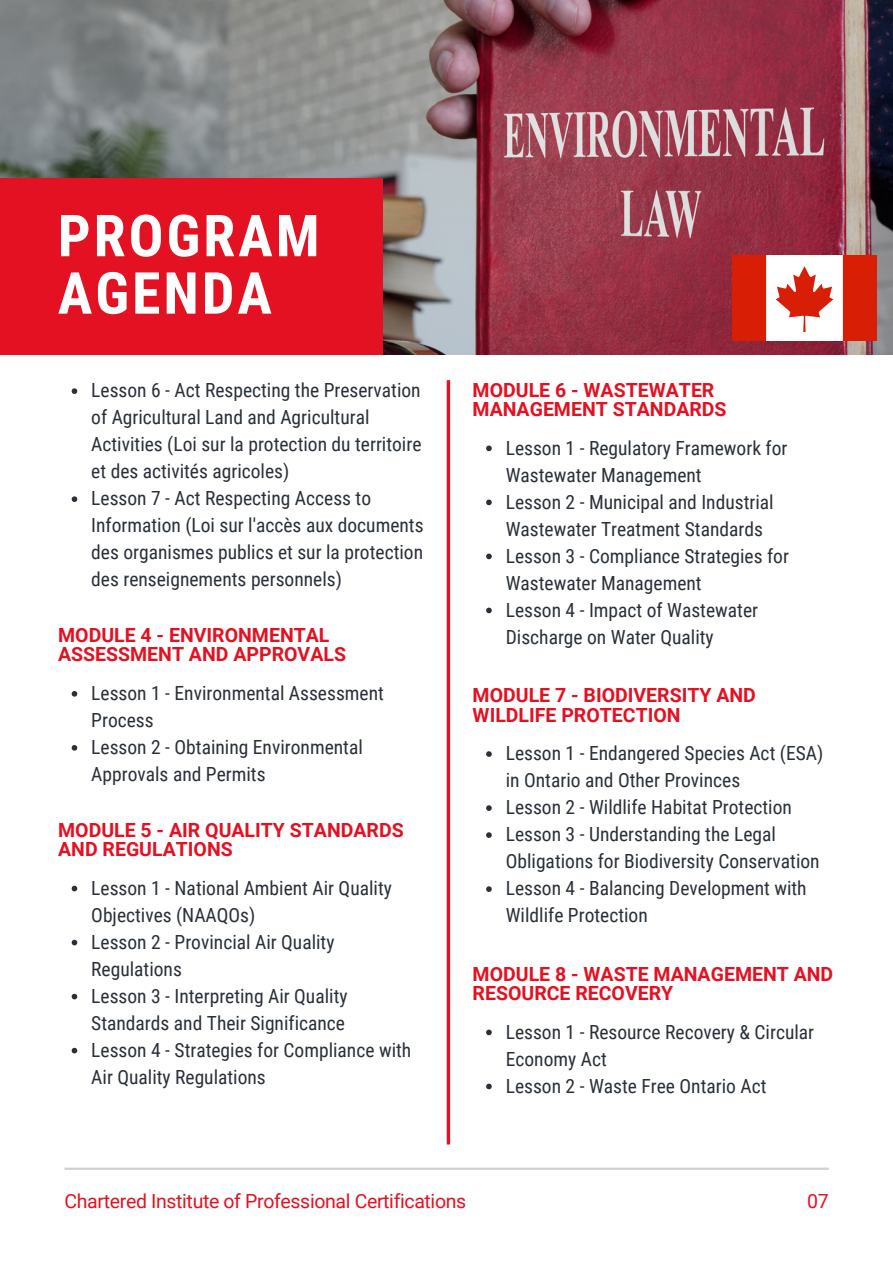
<style>
.page{position:relative;width:893px;height:1264px;background:#fff}
.page>*{position:absolute;margin:0;border:0;box-sizing:border-box;transform-origin:0 0}
.t1{font:700 57.9px/57.3px "Roboto Condensed";letter-spacing:.05em;color:#fff}
.t2{font:19.5px/27px "Roboto Condensed";color:#293039}
.t3{font:700 19.5px/19.2px "Roboto";color:#e31121}
.t4{font:19.5px "Roboto";letter-spacing:-.015em;color:#e31121}
</style>
<div class="page">
<hr style="left:65px;top:1167px;width:763px;height:2px;background:#d1d1d1">
<img style="left:0;top:0;width:892px;height:355px">
<img style="left:732px;top:256px;width:144px;height:84px">
<div style="left:0;top:178px;width:383px;height:176px;background:#e31121"></div>
<svg style="left:72px;top:388px;width:5px;height:6px"></svg>
<svg style="left:72px;top:496px;width:5px;height:6px"></svg>
<svg style="left:72px;top:691px;width:5px;height:5px"></svg>
<svg style="left:72px;top:745px;width:5px;height:5px"></svg>
<svg style="left:446px;top:380px;width:4px;height:764px;background:#e83c49"></svg>
<svg style="left:72px;top:885px;width:5px;height:6px"></svg>
<svg style="left:72px;top:939px;width:5px;height:6px"></svg>
<svg style="left:72px;top:993px;width:5px;height:6px"></svg>
<svg style="left:72px;top:1047px;width:5px;height:6px"></svg>
<svg style="left:486px;top:445px;width:5px;height:6px"></svg>
<svg style="left:486px;top:499px;width:5px;height:6px"></svg>
<svg style="left:486px;top:553px;width:5px;height:6px"></svg>
<svg style="left:486px;top:607px;width:5px;height:6px"></svg>
<svg style="left:486px;top:751px;width:5px;height:6px"></svg>
<svg style="left:486px;top:805px;width:5px;height:6px"></svg>
<svg style="left:486px;top:832px;width:5px;height:6px"></svg>
<svg style="left:486px;top:886px;width:5px;height:6px"></svg>
<svg style="left:486px;top:1029px;width:5px;height:6px"></svg>
<svg style="left:486px;top:1083px;width:5px;height:6px"></svg>
<p class="t1" style="left:58px;top:208px;width:263px">PROGRAM<br>AGENDA</p>
<p class="t2" style="left:91px;top:377px;width:331px">Lesson 6 - Act Respecting the Preservation of Agricultural Land and Agricultural Activities (Loi sur la protection du territoire et des activités agricoles)</p>
<h2 class="t2" style="left:91px;top:485px;width:334px">Lesson 7 - Act Respecting Access to Information (Loi sur l'accès aux documents des organismes publics et sur la protection des renseignements personnels)</h2>
<h2 class="t3" style="left:58px;top:626px;width:289px">MODULE 4 - ENVIRONMENTAL<br>ASSESSMENT AND APPROVALS</h2>
<p class="t2" style="left:91px;top:680px;width:294px">Lesson 1 - Environmental Assessment<br>Process</p>
<p class="t2" style="left:91px;top:734px;width:273px">Lesson 2 - Obtaining Environmental<br>Approvals and Permits</p>
<h2 class="t3" style="left:58px;top:821px;width:347px">MODULE 5 - AIR QUALITY STANDARDS<br>AND REGULATIONS</h2>
<p class="t2" style="left:91px;top:874px;width:302px">Lesson 1 - National Ambient Air Quality<br>Objectives (NAAQOs)</p>
<p class="t2" style="left:91px;top:928px;width:245px">Lesson 2 - Provincial Air Quality<br>Regulations</p>
<p class="t2" style="left:91px;top:982px;width:258px">Lesson 3 - Interpreting Air Quality<br>Standards and Their Significance</p>
<p class="t2" style="left:91px;top:1036px;width:321px">Lesson 4 - Strategies for Compliance with<br>Air Quality Regulations</p>
<h2 class="t3" style="left:472px;top:380px;width:255px">MODULE 6 - WASTEWATER<br>MANAGEMENT STANDARDS</h2>
<p class="t2" style="left:505px;top:434px;width:283px">Lesson 1 - Regulatory Framework for<br>Wastewater Management</p>
<p class="t2" style="left:505px;top:488px;width:269px">Lesson 2 - Municipal and Industrial<br>Wastewater Treatment Standards</p>
<p class="t2" style="left:505px;top:542px;width:285px">Lesson 3 - Compliance Strategies for<br>Wastewater Management</p>
<p class="t2" style="left:505px;top:596px;width:254px">Lesson 4 - Impact of Wastewater<br>Discharge on Water Quality</p>
<h2 class="t3" style="left:472px;top:686px;width:285px">MODULE 7 - BIODIVERSITY AND<br>WILDLIFE PROTECTION</h2>
<p class="t2" style="left:505px;top:740px;width:319px">Lesson 1 - Endangered Species Act (ESA) in Ontario and Other Provinces</p>
<p class="t2" style="left:505px;top:794px;width:288px">Lesson 2 - Wildlife Habitat Protection</p>
<p class="t2" style="left:505px;top:821px;width:315px">Lesson 3 - Understanding the Legal<br>Obligations for Biodiversity Conservation</p>
<p class="t2" style="left:505px;top:875px;width:302px">Lesson 4 - Balancing Development with<br>Wildlife Protection</p>
<p class="t3" style="left:472px;top:964px;width:362px">MODULE 8 - WASTE MANAGEMENT AND<br>RESOURCE RECOVERY</p>
<p class="t2" style="left:505px;top:1018px;width:310px">Lesson 1 - Resource Recovery &amp; Circular<br>Economy Act</p>
<p class="t2" style="left:505px;top:1072px;width:262px">Lesson 2 - Waste Free Ontario Act</p>
<p class="t4" style="left:65px;top:1189px;width:403px">Chartered Institute of Professional Certifications</p>
<p class="t4" style="left:807px;top:1189px;width:23px">07</p>
</div>
